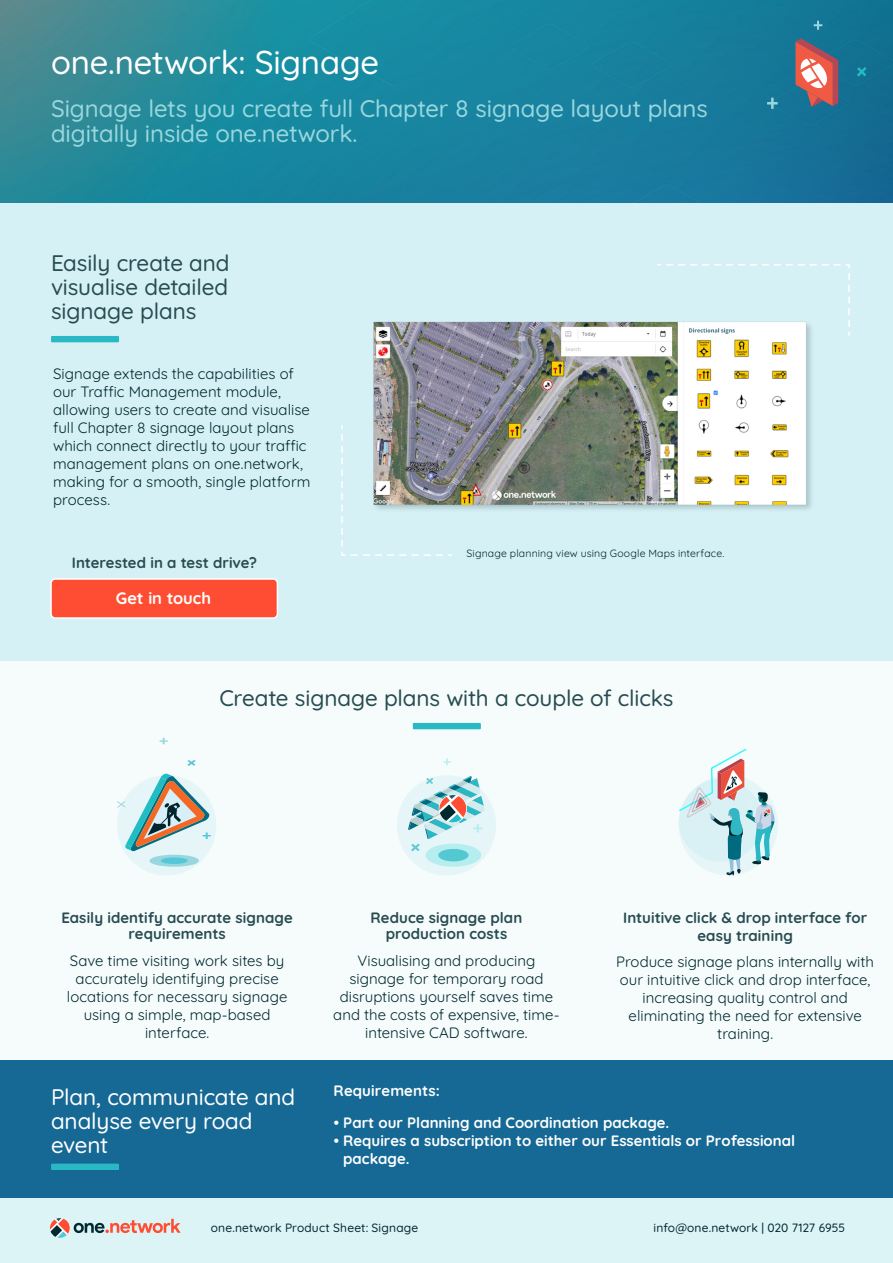
<style>
.page{position:relative;width:893px;height:1263px;background:#fff}
.page>*{position:absolute;margin:0;border:0;box-sizing:border-box;transform-origin:0 0}
.Header___Title_Block{font:500 33px "Quicksand";letter-spacing:-.005em;color:#fff}
.Header___Title_Block-2{font:500 24px/25.5px "Quicksand";letter-spacing:-.005em;color:#98d7de}
.Page_Subheaders{font:500 22.5px/24px "Quicksand";letter-spacing:-.005em;color:#274c51;text-align:justify}
.Page_Subheaders-2{font:500 22.5px/24px "Quicksand";letter-spacing:-.005em;color:#fff}
.Body_copy{font:700 16.5px "Quicksand";color:#fff}
.Body_copy-2{font:15px/18px "Quicksand";color:#002930;text-align:center}
.Mini_Headers{font:15px/18px "Quicksand";color:#002930;text-align:center}
.Mini_Headers-2{font:700 15px/16.5px "Quicksand";letter-spacing:.005em;color:#274c51;text-align:center}
.Bullets_on_dark_bann{font:700 15px/18px "Quicksand";color:#fff}
.Page_Subheaders-3{font:500 12px "Quicksand";letter-spacing:.015em;color:#002930}
.t1{font:10.5px "Quicksand";letter-spacing:.015em;color:#002930}
</style>
<div class="page">
<div style="left:0;top:0;width:893px;height:1184px;background:#f6fcfc"></div>
<div style="left:0;top:1061px;width:893px;height:137px;background:#166995"></div>
<div style="left:0;top:202px;width:893px;height:459px;background:#d6f1f5"></div>
<div style="left:117px;top:775px;width:99px;height:101px;background:#e6f6f8;border-radius:50%"></div>
<div style="left:397px;top:775px;width:99px;height:101px;background:#e6f6f8;border-radius:50%"></div>
<svg style="left:657px;top:264px;width:193px;height:72px"></svg>
<svg style="left:341px;top:425px;width:111px;height:131px"></svg>
<svg style="left:443px;top:758px;width:8px;height:7px"></svg>
<svg style="left:408px;top:776px;width:77px;height:91px"></svg>
<svg style="left:187px;top:760px;width:9px;height:6px"></svg>
<svg style="left:160px;top:738px;width:8px;height:6px"></svg>
<svg style="left:117px;top:773px;width:94px;height:94px"></svg>
<img style="left:0;top:0;width:893px;height:202px">
<div style="left:0;top:1198px;width:893px;height:65px;background:#ddf4f7"></div>
<svg style="left:50px;top:1218px;width:130px;height:20px"></svg>
<svg style="left:857px;top:67px;width:9px;height:10px"></svg>
<svg style="left:767px;top:98px;width:11px;height:11px"></svg>
<svg style="left:814px;top:21px;width:8px;height:9px"></svg>
<svg style="left:795px;top:38px;width:43px;height:69px;background:#ac7477"></svg>
<div style="left:413px;top:723px;width:68px;height:6px;background:#29b8c4"></div>
<div style="left:51px;top:336px;width:68px;height:6px;background:#29b8c4"></div>
<div style="left:51px;top:579px;width:226px;height:39px;background:#ff4d33;border-radius:4px"></div>
<div style="left:50px;top:578px;width:228px;height:41px;border:2px solid #fff;border-radius:4px"></div>
<div style="left:51px;top:1163px;width:68px;height:7px;background:#29b8c4"></div>
<img style="left:371px;top:319px;width:446px;height:196px">
<svg style="left:679px;top:748px;width:96px;height:128px"></svg>
<p class="Header___Title_Block" style="left:51px;top:37px;width:330px">one.network: Signage</p>
<p class="Header___Title_Block-2" style="left:51px;top:93px;width:658px">Signage lets you create full Chapter 8 signage layout plans digitally inside one.network.</p>
<p class="Page_Subheaders" style="left:51px;top:249px;width:180px">Easily create and visualise detailed signage plans</p>
<p class="Body_copy-2" style="left:53px;top:363px;width:259px;text-align:left">Signage extends the capabilities of our Traffic Management module, allowing users to create and visualise full Chapter 8 signage layout plans which connect directly to your traffic management plans on one.network, making for a smooth, single platform process.</p>
<p class="Mini_Headers-2" style="left:72px;top:553px;width:187px">Interested in a test drive?</p>
<p class="Body_copy" style="left:116px;top:585px;width:97px">Get in touch</p>
<p class="t1" style="left:466px;top:545px;width:259px">Signage planning view using Google Maps interface.</p>
<p class="Page_Subheaders" style="left:219px;top:683px;width:456px">Create signage plans with a couple of clicks</p>
<p class="Mini_Headers-2" style="left:61px;top:907px;width:233px">Easily identify accurate signage requirements</p>
<p class="Body_copy-2" style="left:67px;top:950px;width:222px">Save time visiting work sites by accurately identifying precise locations for necessary signage using a simple, map-based interface.</p>
<p class="Mini_Headers-2" style="left:371px;top:907px;width:153px">Reduce signage plan production costs</p>
<p class="Mini_Headers" style="left:333px;top:950px;width:228px">Visualising and producing signage for temporary road disruptions yourself saves time and the costs of expensive, time&shy;intensive CAD software.</p>
<p class="Mini_Headers-2" style="left:623px;top:907px;width:246px;line-height:18px">Intuitive click &amp; drop interface for easy training</p>
<p class="Mini_Headers" style="left:616px;top:951px;width:259px">Produce signage plans internally with our intuitive click and drop interface, increasing quality control and eliminating the need for extensive training.</p>
<p class="Page_Subheaders-2" style="left:51px;top:1082px;width:246px">Plan, communicate and analyse every road event</p>
<p class="Bullets_on_dark_bann" style="left:334px;top:1080px;width:108px">Requirements:</p>
<p class="Bullets_on_dark_bann" style="left:334px;top:1112px;width:337px">• Part our Planning and Coordination package.</p>
<p class="Bullets_on_dark_bann" style="left:343px;top:1130px;width:453px;text-indent:-9px">• Requires a subscription to either our Essentials or Professional package.</p>
<p class="Page_Subheaders-3" style="left:211px;top:1218px;width:209px">one.network Product Sheet: Signage</p>
<p class="Page_Subheaders-3" style="left:654px;top:1218px;width:193px">info@one.network | 020 7127 6955</p>
</div>
